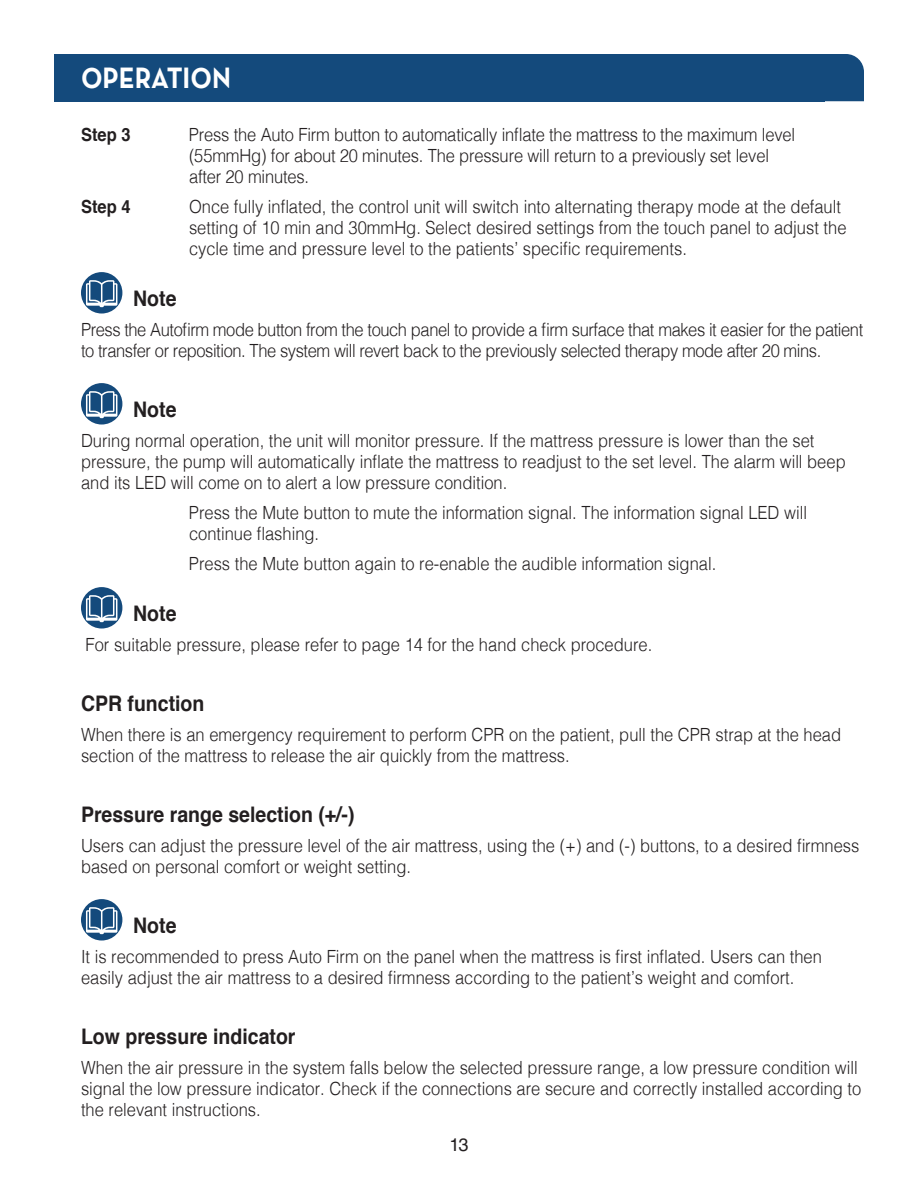
<style>
.page{position:relative;width:918px;height:1188px;background:#fff}
.page>*{position:absolute;margin:0;border:0;box-sizing:border-box;transform-origin:0 0}
.t1{font:700 29.7px "Neutraface Text TT";color:#fff;scale:.91 1}
.Head_2{font:700 21.45px "Helvetica";color:#231f20;scale:.91 1}
.text_main{font:300 18.15px/21px "Helvetica";color:#231f20;scale:.91 1}
.text_main-2{font:300 18.15px/21px "Helvetica";letter-spacing:-.025em;color:#231f20;scale:.91 1}
.text_main-3{font:700 18.15px "Helvetica";color:#231f20;scale:.91 1}
.t2{font:18px "Helvetica LT Std";color:#231f20}
</style>
<div class="page">
<div style="left:825px;top:54px;width:39px;height:47px;background:#144a7c"></div>
<div style="left:54px;top:54px;width:771px;height:47px;background:#144a7c"></div>
<div style="left:81px;top:272px;width:41px;height:42px;background:#144a7c;border-radius:50%"></div>
<svg style="left:86px;top:280px;width:31px;height:27px"></svg>
<div style="left:81px;top:383px;width:41px;height:42px;background:#144a7c;border-radius:50%"></div>
<svg style="left:86px;top:391px;width:31px;height:27px"></svg>
<div style="left:81px;top:587px;width:41px;height:42px;background:#144a7c;border-radius:50%"></div>
<svg style="left:86px;top:595px;width:31px;height:27px"></svg>
<div style="left:81px;top:899px;width:41px;height:42px;background:#144a7c;border-radius:50%"></div>
<svg style="left:86px;top:907px;width:31px;height:27px"></svg>
<p class="t1" style="left:81px;top:59px;width:166px">OPERATION</p>
<p class="text_main-3" style="left:81px;top:120px;width:56px">Step 3</p>
<p class="text_main" style="left:189px;top:123px;width:668px">Press the Auto Firm button to automatically inflate the mattress to the maximum level (55mmHg) for about 20 minutes. The pressure will return to a previously set level after 20 minutes.</p>
<p class="text_main-3" style="left:81px;top:192px;width:56px">Step 4</p>
<p class="text_main" style="left:189px;top:195px;width:724px">Once fully inflated, the control unit will switch into alternating therapy mode at the default setting of 10 min and 30mmHg. Select desired settings from the touch panel to adjust the cycle time and pressure level to the patients’ specific requirements.</p>
<p class="Head_2" style="left:133px;top:281px;width:49px">Note</p>
<p class="text_main-2" style="left:81px;top:318px;width:861px">Press the Autofirm mode button from the touch panel to provide a firm surface that makes it easier for the patient to transfer or reposition. The system will revert back to the previously selected therapy mode after 20 mins.</p>
<p class="Head_2" style="left:133px;top:392px;width:49px">Note</p>
<p class="text_main" style="left:81px;top:429px;width:842px">During normal operation, the unit will monitor pressure. If the mattress pressure is lower than the set pressure, the pump will automatically inflate the mattress to readjust to the set level. The alarm will beep and its LED will come on to alert a low pressure condition.</p>
<p class="text_main" style="left:189px;top:501px;width:681px">Press the Mute button to mute the information signal. The information signal LED will continue flashing.</p>
<p class="text_main" style="left:189px;top:552px;width:581px">Press the Mute button again to re-enable the audible information signal.</p>
<p class="Head_2" style="left:133px;top:596px;width:49px">Note</p>
<p class="text_main" style="left:86px;top:633px;width:624px">For suitable pressure, please refer to page 14 for the hand check procedure.</p>
<p class="Head_2" style="left:81px;top:686px;width:137px">CPR function</p>
<p class="text_main" style="left:81px;top:723px;width:837px">When there is an emergency requirement to perform CPR on the patient, pull the CPR strap at the head section of the mattress to release the air quickly from the mattress.</p>
<p class="Head_2" style="left:81px;top:797px;width:302px">Pressure range selection (+/-)</p>
<p class="text_main" style="left:81px;top:834px;width:857px">Users can adjust the pressure level of the air mattress, using the (+) and (-) buttons, to a desired firmness based on personal comfort or weight setting.</p>
<p class="Head_2" style="left:133px;top:908px;width:49px">Note</p>
<p class="text_main" style="left:81px;top:945px;width:816px">It is recommended to press Auto Firm on the panel when the mattress is first inflated. Users can then easily adjust the air mattress to a desired firmness according to the patient’s weight and comfort.</p>
<p class="Head_2" style="left:81px;top:1019px;width:237px">Low pressure indicator</p>
<p class="text_main" style="left:81px;top:1056px;width:859px">When the air pressure in the system falls below the selected pressure range, a low pressure condition will signal the low pressure indicator. Check if the connections are secure and correctly installed according to the relevant instructions.</p>
<p class="t2" style="left:449px;top:1135px;width:21px">13</p>
</div>
